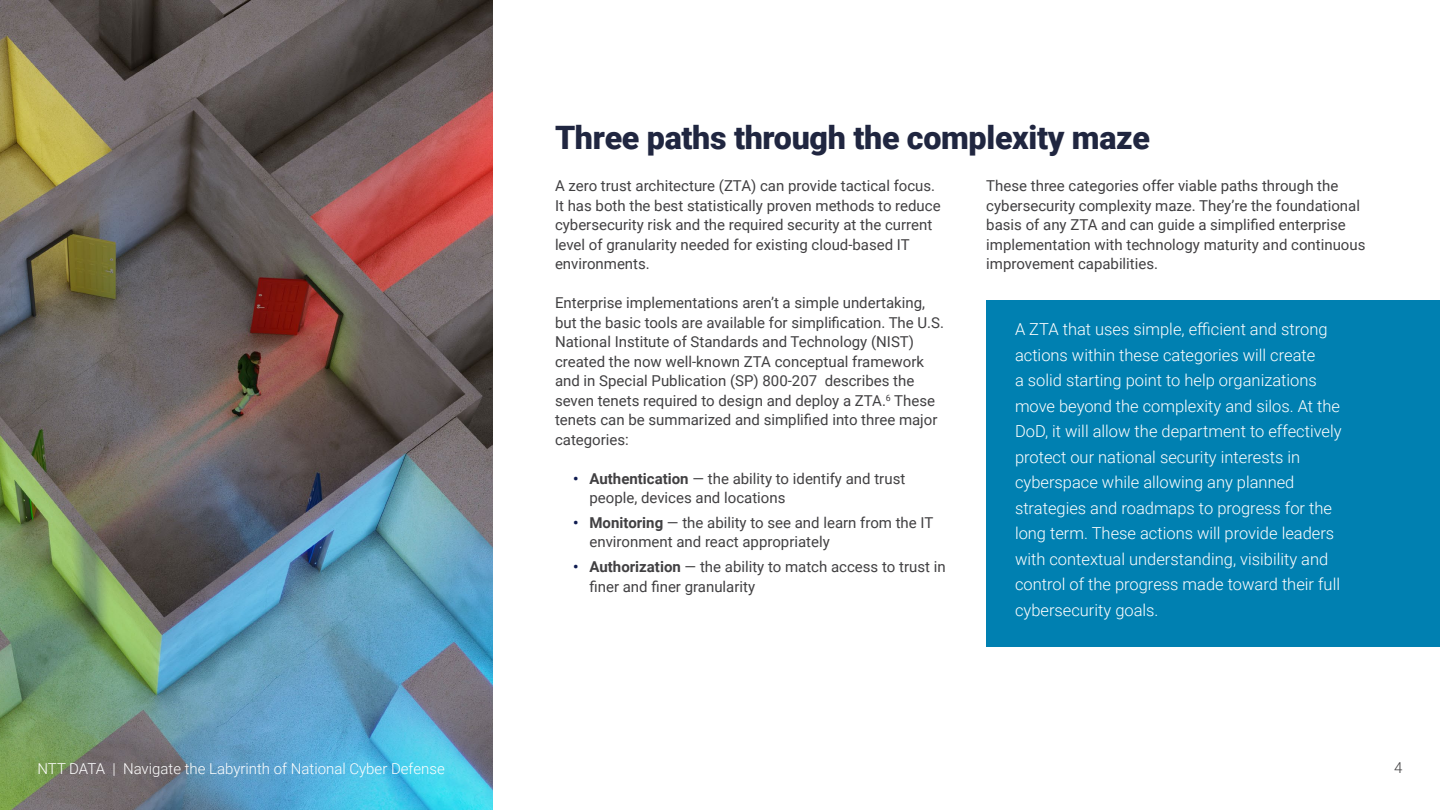
<style>
.page{position:relative;width:1440px;height:810px;background:#fff}
.page>*{position:absolute;margin:0;border:0;box-sizing:border-box;transform-origin:0 0}
.t1{font:900 32.25px "Roboto";letter-spacing:-.01em;color:#202640}
.Callout{font:300 16.5px/25.5px "Roboto";color:#fff}
.Body_Copy{font:15px/19.5px "Roboto";color:#414042}
.Running_Header_Foote{font:300 15px "Roboto";color:#fff}
.t2{font:300 15px "Roboto";color:#414042}
.s1{font-weight:700;color:#0f1c50}
.s2{font-weight:700}
</style>
<div class="page">
<img style="left:0;top:0;width:493px;height:810px">
<div style="left:987px;top:300px;width:453px;height:346px;background:#0080b1"></div>
<p class="Running_Header_Foote" style="left:38px;top:758px;width:409px">NTT DATA | Navigate the Labyrinth of National Cyber Defense</p>
<p class="t1" style="left:555px;top:114px;width:596px">Three paths through the complexity maze</p>
<p class="Body_Copy" style="left:555px;top:176px;width:387px">A zero trust architecture (ZTA) can provide tactical focus.<br>It has both the best statistically proven methods to reduce cybersecurity risk and the required security at the current level of granularity needed for existing cloud-based IT environments.</p>
<p class="Body_Copy" style="left:555px;top:293px;width:391px">Enterprise implementations aren’t a simple undertaking, but the basic tools are available for simplification. The U.S.<br>National Institute of Standards and Technology (NIST) created the now well-known ZTA conceptual framework and in Special Publication (SP) 800-207 describes the seven tenets required to design and deploy a ZTA.<sup>6</sup> These tenets can be summarized and simplified into three major categories:</p>
<p class="Body_Copy" style="left:590px;top:468px;width:317px;text-indent:-16px"><span class="s1">•</span> <span class="s2">Authentication</span> — the ability to identify and trust people, devices and locations</p>
<p class="Body_Copy" style="left:590px;top:512px;width:345px;text-indent:-16px"><span class="s1">•</span> <span class="s2">Monitoring</span> — the ability to see and learn from the IT environment and react appropriately</p>
<p class="Body_Copy" style="left:590px;top:557px;width:358px;text-indent:-16px"><span class="s1">•</span> <span class="s2">Authorization</span> — the ability to match access to trust in finer and finer granularity</p>
<p class="Body_Copy" style="left:986px;top:176px;width:381px">These three categories offer viable paths through the cybersecurity complexity maze. They’re the foundational basis of any ZTA and can guide a simplified enterprise implementation with technology maturity and continuous improvement capabilities.</p>
<p class="Callout" style="left:1015px;top:316px;width:328px">A ZTA that uses simple, efficient and strong actions within these categories will create<br>a solid starting point to help organizations move beyond the complexity and silos. At the DoD, it will allow the department to effectively protect our national security interests in cyberspace while allowing any planned strategies and roadmaps to progress for the long term. These actions will provide leaders with contextual understanding, visibility and control of the progress made toward their full cybersecurity goals.</p>
<p class="t2" style="left:1394px;top:757px;width:10px">4</p>
</div>
